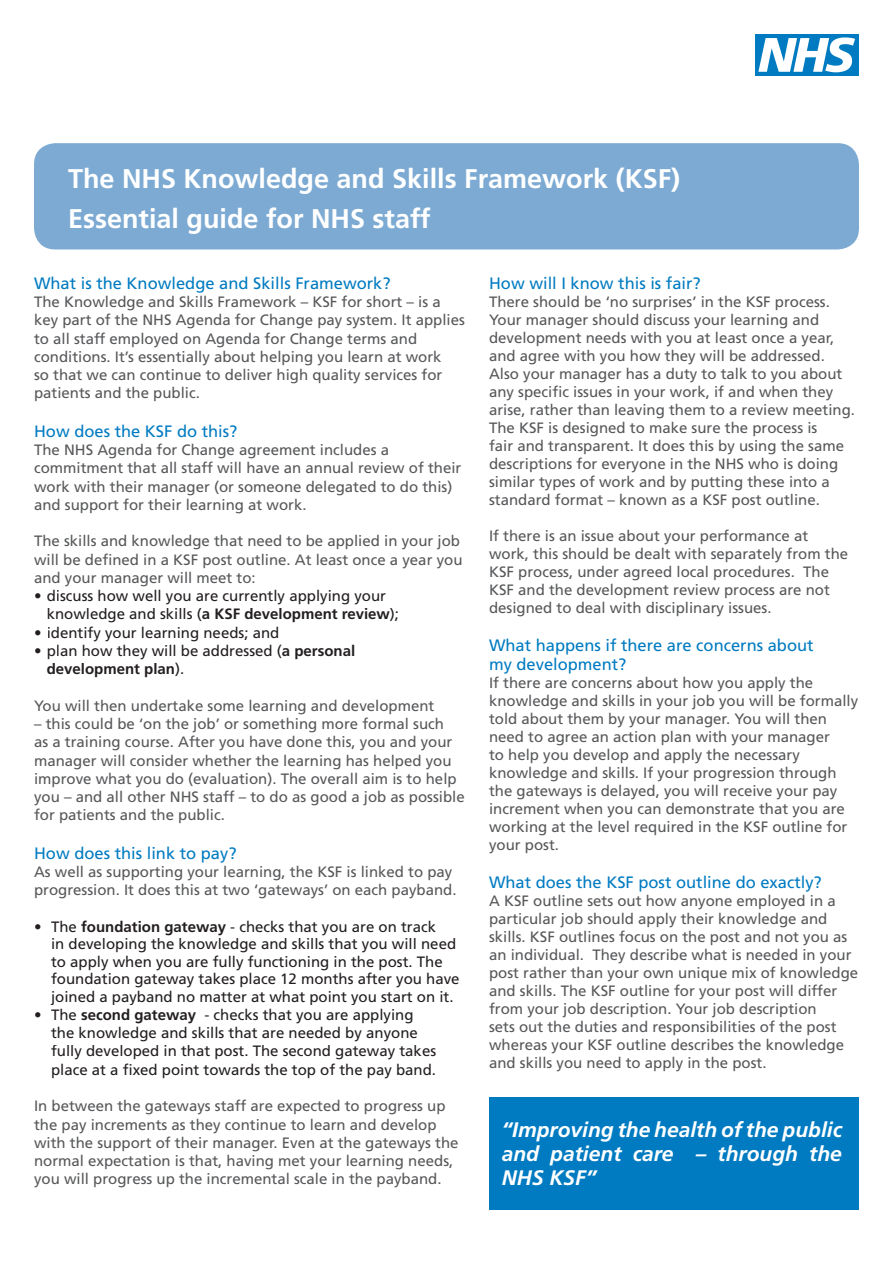
<style>
.page{position:relative;width:893px;height:1263px;background:#fff}
.page>*{position:absolute;margin:0;border:0;box-sizing:border-box;transform-origin:0 0}
.t1{font:700 27px/40.7px "Frutiger";color:#fff}
.t2{font:italic 700 21px/24px "Frutiger";color:#fff;text-align:justify}
.t3{font:16.5px/19.8px "Frutiger";color:#007bc1}
.t4{font:15px/18px "Frutiger";color:#57585a}
.t5{font:15px/18.3px "Frutiger";color:#231f20}
.s1{font-weight:700}
</style>
<div class="page">
<div style="left:34px;top:143px;width:825px;height:106px;background:#7daad3;border-radius:21px"></div>
<div style="left:755px;top:34px;width:104px;height:42px;background:#007bc1"></div>
<svg style="left:758px;top:37px;width:97px;height:35px"></svg>
<div style="left:489px;top:1097px;width:370px;height:113px;background:#007bc1"></div>
<h1 class="t1" style="left:68px;top:158px;width:614px">The NHS Knowledge and Skills Framework (KSF)<br>Essential guide for NHS staff</h1>
<p class="t3" style="left:34px;top:273px;width:358px">What is the Knowledge and Skills Framework?</p>
<p class="t4" style="left:34px;top:293px;width:432px">The Knowledge and Skills Framework – KSF for short – is a key part of the NHS Agenda for Change pay system. It applies to all staff employed on Agenda for Change terms and conditions. It’s essentially about helping you learn at work<br>so that we can continue to deliver high quality services for patients and the public.</p>
<p class="t3" style="left:34px;top:421px;width:205px">How does the KSF do this?</p>
<p class="t4" style="left:34px;top:441px;width:429px">The NHS Agenda for Change agreement includes a commitment that all staff will have an annual review of their work with their manager (or someone delegated to do this) and support for their learning at work.</p>
<p class="t4" style="left:34px;top:532px;width:430px">The skills and knowledge that need to be applied in your job will be defined in a KSF post outline. At least once a year you and your manager will meet to:</p>
<p class="t5" style="left:47px;top:587px;width:354px;text-indent:-13px">• discuss how well you are currently applying your knowledge and skills (<span class="s1">a KSF development review</span>);</p>
<p class="t5" style="left:34px;top:623px;width:247px">• identify your learning needs; and</p>
<p class="t5" style="left:47px;top:642px;width:310px;text-indent:-13px">• plan how they will be addressed (<span class="s1">a personal development plan</span>).</p>
<p class="t4" style="left:34px;top:697px;width:402px">You will then undertake some learning and development</p>
<p class="t4" style="left:34px;top:715px;width:432px">– this could be ‘on the job’ or something more formal such<br>as a training course. After you have done this, you and your manager will consider whether the learning has helped you improve what you do (evaluation). The overall aim is to help you – and all other NHS staff – to do as good a job as possible for patients and the public.</p>
<p class="t3" style="left:34px;top:843px;width:204px">How does this link to pay?</p>
<p class="t4" style="left:34px;top:863px;width:424px">As well as supporting your learning, the KSF is linked to pay progression. It does this at two ‘gateways’ on each payband.</p>
<p class="t5" style="left:51px;top:918px;width:410px;line-height:17.4px;text-indent:-17px">• The <span class="s1">foundation gateway</span> - checks that you are on track<br>in developing the knowledge and skills that you will need to apply when you are fully functioning in the post. The foundation gateway takes place 12 months after you have joined a payband no matter at what point you start on it.</p>
<p class="t5" style="left:51px;top:1005px;width:387px;text-indent:-17px">• The <span class="s1">second gateway</span> - checks that you are applying the knowledge and skills that are needed by anyone fully developed in that post. The second gateway takes place at a fixed point towards the top of the pay band.</p>
<p class="t4" style="left:34px;top:1097px;width:426px">In between the gateways staff are expected to progress up the pay increments as they continue to learn and develop with the support of their manager. Even at the gateways the normal expectation is that, having met your learning needs, you will progress up the incremental scale in the payband.</p>
<p class="t3" style="left:489px;top:273px;width:213px">How will I know this is fair?</p>
<p class="t4" style="left:489px;top:293px;width:367px">There should be ‘no surprises’ in the KSF process.<br>Your manager should discuss your learning and development needs with you at least once a year, and agree with you how they will be addressed.<br>Also your manager has a duty to talk to you about any specific issues in your work, if and when they arise, rather than leaving them to a review meeting.<br>The KSF is designed to make sure the process is<br>fair and transparent. It does this by using the same descriptions for everyone in the NHS who is doing similar types of work and by putting these into a standard format – known as a KSF post outline.</p>
<p class="t4" style="left:489px;top:527px;width:361px">If there is an issue about your performance at work, this should be dealt with separately from the KSF process, under agreed local procedures. The KSF and the development review process are not designed to deal with disciplinary issues.</p>
<p class="t3" style="left:489px;top:635px;width:326px">What happens if there are concerns about my development?</p>
<p class="t4" style="left:489px;top:674px;width:371px">If there are concerns about how you apply the knowledge and skills in your job you will be formally told about them by your manager. You will then need to agree an action plan with your manager<br>to help you develop and apply the necessary knowledge and skills. If your progression through the gateways is delayed, you will receive your pay increment when you can demonstrate that you are working at the level required in the KSF outline for your post.</p>
<p class="t3" style="left:489px;top:873px;width:334px">What does the KSF post outline do exactly?</p>
<p class="t4" style="left:489px;top:892px;width:371px">A KSF outline sets out how anyone employed in a particular job should apply their knowledge and skills. KSF outlines focus on the post and not you as an individual. They describe what is needed in your post rather than your own unique mix of knowledge and skills. The KSF outline for your post will differ from your job description. Your job description<br>sets out the duties and responsibilities of the post whereas your KSF outline describes the knowledge and skills you need to apply in the post.</p>
<h2 class="t2" style="left:502px;top:1118px;width:342px">“Improving the health of the public and patient care – through the NHS KSF”</h2>
</div>
